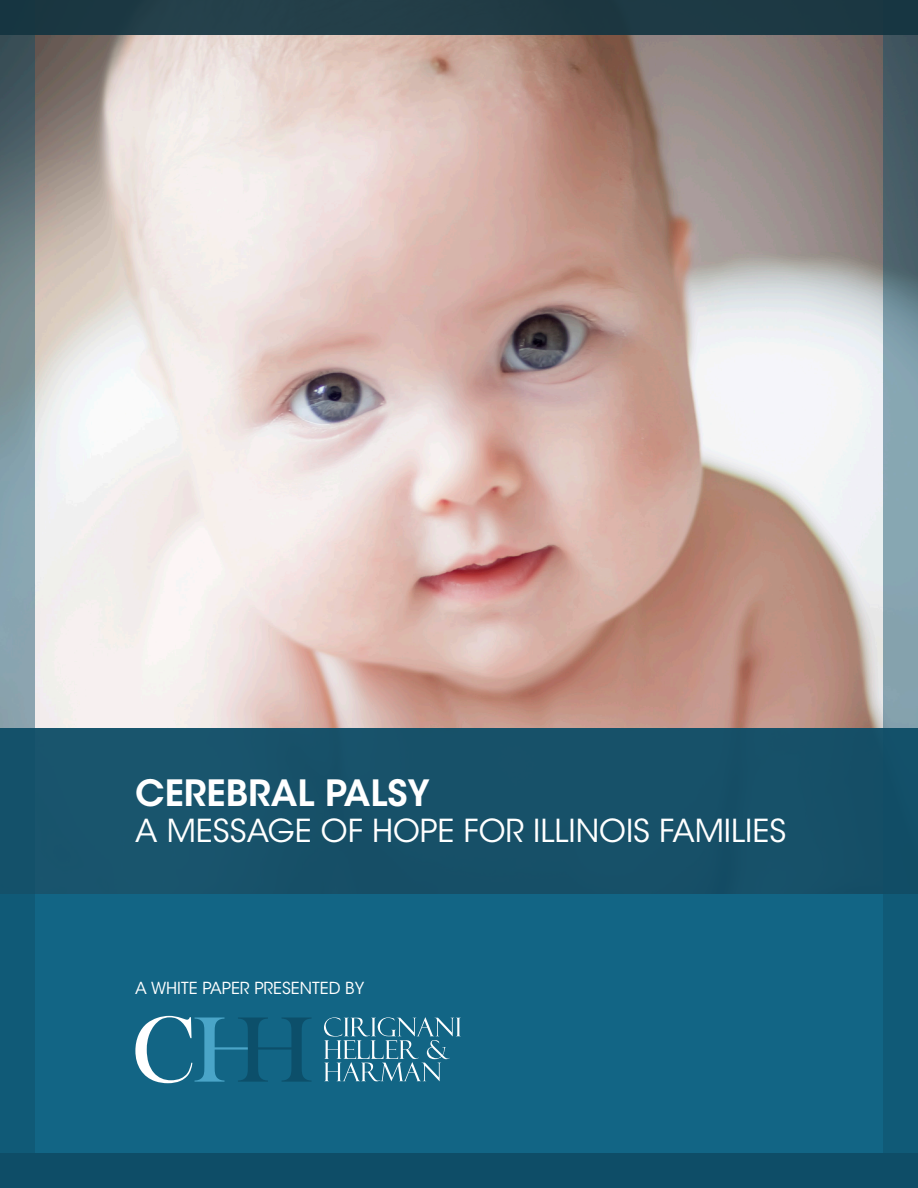
<style>
.page{position:relative;width:918px;height:1188px;background:#fff}
.page>*{position:absolute;margin:0;border:0;box-sizing:border-box;transform-origin:0 0}
.t1{font:600 36px "ITC Avant Garde Std";color:#fff}
.t2{font:31.5px "ITC Avant Garde Std";color:#fff}
.t3{font:16.5px "ITC Avant Garde Std";color:#fff}
</style>
<div class="page">
<img style="left:35px;top:35px;width:848px;height:694px">
<div style="left:0;top:894px;width:918px;height:259px;background:#126585"></div>
<div style="left:0;top:1153px;width:918px;height:35px;background:#0e4d67"></div>
<svg style="left:0;top:35px;width:35px;height:1118px"></svg>
<svg style="left:883px;top:35px;width:35px;height:1118px"></svg>
<div style="left:0;top:0;width:918px;height:35px;background:#1e3a45"></div>
<div style="left:0;top:729px;width:918px;height:165px;background:#175169"></div>
<svg style="left:324px;top:1017px;width:137px;height:64px"></svg>
<svg style="left:135px;top:1016px;width:176px;height:67px"></svg>
<p class="t1" style="left:135px;top:771px;width:296px">CEREBRAL PALSY</p>
<p class="t2" style="left:135px;top:812px;width:653px">A MESSAGE OF HOPE FOR ILLINOIS FAMILIES</p>
<p class="t3" style="left:135px;top:978px;width:231px">A WHITE PAPER PRESENTED BY</p>
</div>
